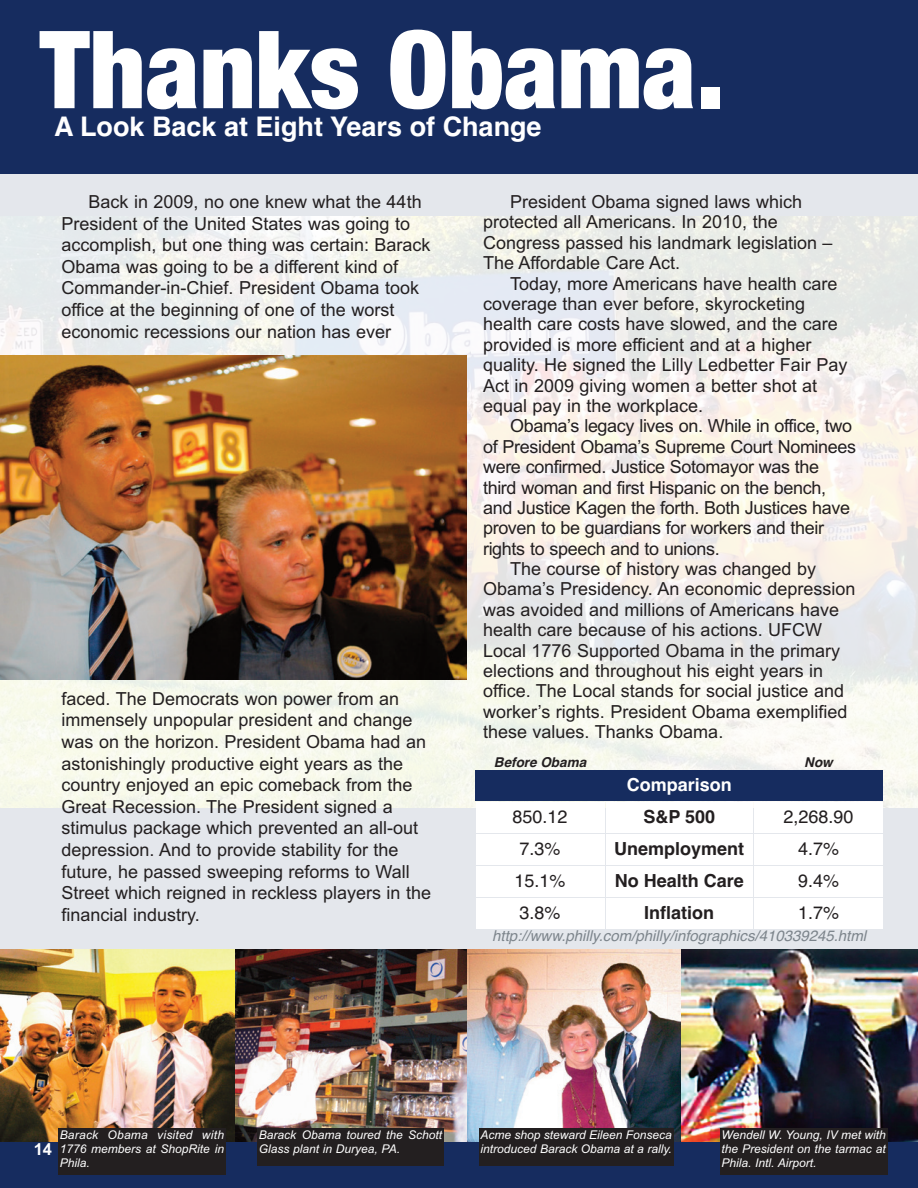
<style>
.page{position:relative;width:918px;height:1188px;background:#162c5f}
.page>*{position:absolute;margin:0;border:0;box-sizing:border-box;transform-origin:0 0}
.t1{font:900 condensed 108px "Helvetica Neue";color:#fff}
.t2{font:700 27px "Helvetica";color:#fff}
.t3{font:18px/21.6px "Arial";color:#231f20}
.t4{font:18px "Arial";letter-spacing:-.02em;color:#231f20}
.t5{font:18px "Helvetica";color:#231f20}
.t6{font:700 18px "Helvetica";color:#231f20}
.t7{font:700 18px "Helvetica";color:#fff}
.t8{font:700 16.5px "Arial";color:#fff}
.t9{font:italic 15px "Helvetica";color:#7d858c}
.t10{font:italic 700 13.5px "Helvetica";color:#231f20}
.t11{font:italic 12px/14.4px "Arial";color:#fff;text-align:justify}
</style>
<div class="page">
<div style="left:0;top:175px;width:918px;height:962px;background:#fff;opacity:.89"></div>
<img style="left:467px;top:949px;width:214px;height:193px">
<img style="left:234px;top:949px;width:233px;height:193px">
<img style="left:0;top:949px;width:234px;height:193px">
<img style="left:681px;top:949px;width:237px;height:193px">
<img style="left:0;top:356px;width:467px;height:323px">
<div style="left:476px;top:771px;width:407px;height:30px;background:#162c5f"></div>
<div style="left:476px;top:802px;width:128px;height:31px;background:#fff"></div>
<div style="left:606px;top:802px;width:147px;height:31px;background:#fff"></div>
<div style="left:754px;top:802px;width:129px;height:31px;background:#fff"></div>
<div style="left:476px;top:834px;width:128px;height:31px;background:#fff"></div>
<div style="left:606px;top:834px;width:147px;height:31px;background:#fff"></div>
<div style="left:754px;top:834px;width:129px;height:31px;background:#fff"></div>
<div style="left:476px;top:866px;width:128px;height:31px;background:#fff"></div>
<div style="left:606px;top:866px;width:147px;height:31px;background:#fff"></div>
<div style="left:754px;top:866px;width:129px;height:31px;background:#fff"></div>
<div style="left:476px;top:898px;width:128px;height:31px;background:#fff"></div>
<div style="left:606px;top:898px;width:147px;height:31px;background:#fff"></div>
<div style="left:754px;top:898px;width:129px;height:31px;background:#fff"></div>
<div style="left:58px;top:1128px;width:168px;height:47px;background:#231f20"></div>
<div style="left:257px;top:1128px;width:187px;height:38px;background:#231f20"></div>
<div style="left:479px;top:1128px;width:194px;height:38px;background:#231f20"></div>
<div style="left:720px;top:1128px;width:167px;height:47px;background:#231f20"></div>
<h1 class="t1" style="left:40px;top:-19px;width:686px">Thanks Obama.</h1>
<h2 class="t2" style="left:54px;top:105px;width:489px">A Look Back at Eight Years of Change</h2>
<p class="t3" style="left:62px;top:191px;width:371px;text-indent:27px">Back in 2009, no one knew what the 44th President of the United States was going to accomplish, but one thing was certain: Barack Obama was going to be a different kind of Commander-in-Chief. President Obama took office at the beginning of one of the worst economic recessions our nation has ever</p>
<p class="t3" style="left:62px;top:688px;width:371px">faced. The Democrats won power from an immensely unpopular president and change was on the horizon. President Obama had an astonishingly productive eight years as the country enjoyed an epic comeback from the Great Recession. The President signed a stimulus package which prevented an all-out depression. And to provide stability for the future, he passed sweeping reforms to Wall Street which reigned in reckless players in the financial industry.</p>
<p class="t3" style="left:483px;top:192px;width:351px;line-height:20.4px;text-indent:27px">President Obama signed laws which protected all Americans. In 2010, the Congress passed his landmark legislation – The Affordable Care Act.</p>
<p class="t3" style="left:483px;top:273px;width:366px;line-height:20.4px;text-indent:27px">Today, more Americans have health care coverage than ever before, skyrocketing health care costs have slowed, and the care provided is more efficient and at a higher quality. He signed the Lilly Ledbetter Fair Pay Act in 2009 giving women a better shot at equal pay in the workplace.</p>
<p class="t4" style="left:510px;top:414px;width:344px">Obama’s legacy lives on. While in office, two</p>
<p class="t4" style="left:483px;top:435px;width:375px">of President Obama’s Supreme Court Nominees</p>
<p class="t4" style="left:483px;top:455px;width:338px">were confirmed. Justice Sotomayor was the</p>
<p class="t4" style="left:483px;top:475px;width:345px">third woman and first Hispanic on the bench,</p>
<p class="t4" style="left:483px;top:496px;width:369px">and Justice Kagen the forth. Both Justices have</p>
<p class="t4" style="left:483px;top:516px;width:343px">proven to be guardians for workers and their</p>
<p class="t4" style="left:483px;top:537px;width:238px">rights to speech and to unions.</p>
<p class="t3" style="left:510px;top:558px;width:308px">The course of history was changed by</p>
<p class="t3" style="left:483px;top:579px;width:374px">Obama’s Presidency. An economic depression</p>
<p class="t3" style="left:483px;top:599px;width:358px">was avoided and millions of Americans have</p>
<p class="t3" style="left:483px;top:619px;width:341px">health care because of his actions. UFCW</p>
<p class="t3" style="left:483px;top:640px;width:359px">Local 1776 Supported Obama in the primary</p>
<p class="t3" style="left:483px;top:660px;width:342px">elections and throughout his eight years in</p>
<p class="t3" style="left:483px;top:681px;width:362px">office. The Local stands for social justice and</p>
<p class="t3" style="left:483px;top:701px;width:366px">worker’s rights. President Obama exemplified</p>
<p class="t3" style="left:483px;top:721px;width:242px">these values. Thanks Obama.</p>
<p class="t10" style="left:494px;top:751px;width:94px">Before Obama</p>
<p class="t10" style="left:804px;top:751px;width:30px">Now</p>
<p class="t7" style="left:627px;top:770px;width:107px">Comparison</p>
<p class="t5" style="left:513px;top:803px;width:57px">850.12</p>
<p class="t6" style="left:643px;top:802px;width:73px">S&amp;P 500</p>
<p class="t5" style="left:784px;top:803px;width:72px">2,268.90</p>
<p class="t5" style="left:520px;top:835px;width:43px">7.3%</p>
<p class="t6" style="left:614px;top:834px;width:132px">Unemployment</p>
<p class="t5" style="left:798px;top:835px;width:43px">4.7%</p>
<p class="t5" style="left:515px;top:867px;width:53px">15.1%</p>
<p class="t6" style="left:615px;top:866px;width:131px">No Health Care</p>
<p class="t5" style="left:798px;top:867px;width:43px">9.4%</p>
<p class="t5" style="left:520px;top:899px;width:43px">3.8%</p>
<p class="t6" style="left:644px;top:898px;width:72px">Inflation</p>
<p class="t5" style="left:798px;top:899px;width:43px">1.7%</p>
<p class="t9" style="left:492px;top:924px;width:376px">http://www.philly.com/philly/infographics/410339245.html</p>
<p class="t8" style="left:34px;top:1138px;width:20px">14</p>
<p class="t11" style="left:60px;top:1127px;width:166px">Barack Obama visited with 1776 members at ShopRite in Phila.</p>
<p class="t11" style="left:259px;top:1127px;width:185px">Barack Obama toured the Schott<br>Glass plant in Duryea, PA.</p>
<p class="t11" style="left:481px;top:1127px;width:193px">Acme shop steward Eileen Fonseca introduced Barack Obama at a rally.</p>
<p class="t11" style="left:722px;top:1127px;width:166px">Wendell W. Young, IV met with the President on the tarmac at Phila. Intl. Airport.</p>
</div>
